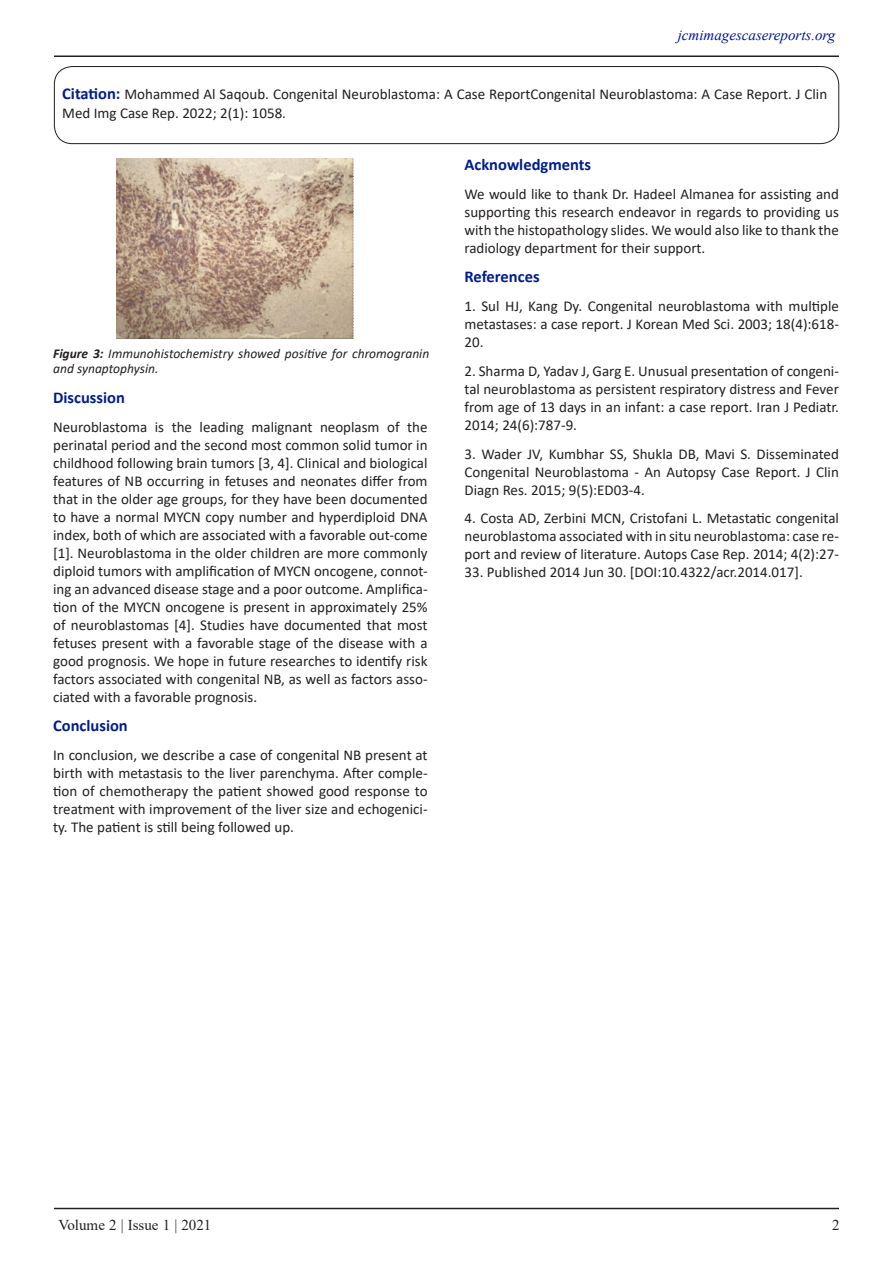
<style>
.page{position:relative;width:893px;height:1263px;background:#fff}
.page>*{position:absolute;margin:0;border:0;box-sizing:border-box;transform-origin:0 0}
.side_heading_new{font:700 16.5px "Calibri";color:#001d8c}
.side_heading_new-2{font:15px/18px "Calibri";color:#231f20;text-align:justify}
.Paragraph_Style_1{font:15px/19.5px "Calibri";color:#231f20}
.t1{font:italic 15px "Times New Roman";color:#001495}
.t2{font:15px "Times New Roman";color:#231f20}
.fig_tittle{font:italic 13.5px/15px "Calibri";color:#231f20}
.s1{font-weight:700;font-size:16.5px;color:#001d8c}
.s2{font-weight:700}
</style>
<div class="page">
<hr style="left:54px;top:56px;width:785px;height:1px;background:#231f20">
<hr style="left:54px;top:1208px;width:785px;height:1px;background:#231f20">
<div style="left:54px;top:66px;width:785px;height:78px;border:1px solid #231f20;border-radius:18px"></div>
<img style="left:116px;top:158px;width:238px;height:181px">
<p class="t1" style="left:678px;top:24px;width:159px">jcmimagescasereports.org</p>
<p class="Paragraph_Style_1" style="left:62px;top:84px;width:766px"><span class="s1">Citation:</span> Mohammed Al Saqoub. Congenital Neuroblastoma: A Case ReportCongenital Neuroblastoma: A Case Report. J Clin<br>Med Img Case Rep. 2022; 2(1): 1058.</p>
<p class="fig_tittle" style="left:53px;top:346px;width:378px"><span class="s2">Figure 3:</span> Immunohistochemistry showed positive for chromogranin and synaptophysin.</p>
<p class="side_heading_new" style="left:53px;top:386px;width:73px">Discussion</p>
<p class="side_heading_new-2" style="left:53px;top:418px;width:376px">Neuroblastoma is the leading malignant neoplasm of the perinatal period and the second most common solid tumor in childhood following brain tumors [3, 4]. Clinical and biological features of NB occurring in fetuses and neonates differ from that in the older age groups, for they have been documented to have a normal MYCN copy number and hyperdiploid DNA index, both of which are associated with a favorable out-come [1]. Neuroblastoma in the older children are more commonly diploid tumors with amplification of MYCN oncogene, connot&shy;ing an advanced disease stage and a poor outcome. Amplifica&shy;tion of the MYCN oncogene is present in approximately 25% of neuroblastomas [4]. Studies have documented that most fetuses present with a favorable stage of the disease with a good prognosis. We hope in future researches to identify risk factors associated with congenital NB, as well as factors asso&shy;ciated with a favorable prognosis.</p>
<p class="side_heading_new" style="left:53px;top:714px;width:76px">Conclusion</p>
<p class="side_heading_new-2" style="left:53px;top:745px;width:376px">In conclusion, we describe a case of congenital NB present at birth with metastasis to the liver parenchyma. After comple&shy;tion of chemotherapy the patient showed good response to treatment with improvement of the liver size and echogenici&shy;ty. The patient is still being followed up.</p>
<p class="side_heading_new" style="left:464px;top:153px;width:128px">Acknowledgments</p>
<p class="side_heading_new-2" style="left:464px;top:185px;width:376px">We would like to thank Dr. Hadeel Almanea for assisting and supporting this research endeavor in regards to providing us with the histopathology slides. We would also like to thank the radiology department for their support.</p>
<p class="side_heading_new" style="left:464px;top:265px;width:77px">References</p>
<p class="side_heading_new-2" style="left:464px;top:297px;width:376px">1. Sul HJ, Kang Dy. Congenital neuroblastoma with multiple metastases: a case report. J Korean Med Sci. 2003; 18(4):618- 20.</p>
<p class="side_heading_new-2" style="left:464px;top:361px;width:376px">2. Sharma D, Yadav J, Garg E. Unusual presentation of congeni&shy;tal neuroblastoma as persistent respiratory distress and Fever from age of 13 days in an infant: a case report. Iran J Pediatr.<br>2014; 24(6):787-9.</p>
<p class="side_heading_new-2" style="left:464px;top:444px;width:376px">3. Wader JV, Kumbhar SS, Shukla DB, Mavi S. Disseminated Congenital Neuroblastoma - An Autopsy Case Report. J Clin Diagn Res. 2015; 9(5):ED03-4.</p>
<p class="side_heading_new-2" style="left:464px;top:509px;width:376px">4. Costa AD, Zerbini MCN, Cristofani L. Metastatic congenital neuroblastoma associated with in situ neuroblastoma: case re&shy;port and review of literature. Autops Case Rep. 2014; 4(2):27-</p>
<p class="side_heading_new-2" style="left:464px;top:563px;width:340px">33. Published 2014 Jun 30. [DOI:10.4322/acr.2014.017].</p>
<p class="t2" style="left:59px;top:1214px;width:154px">Volume 2 | Issue 1 | 2021</p>
<p class="t2" style="left:832px;top:1214px;width:9px">2</p>
</div>
